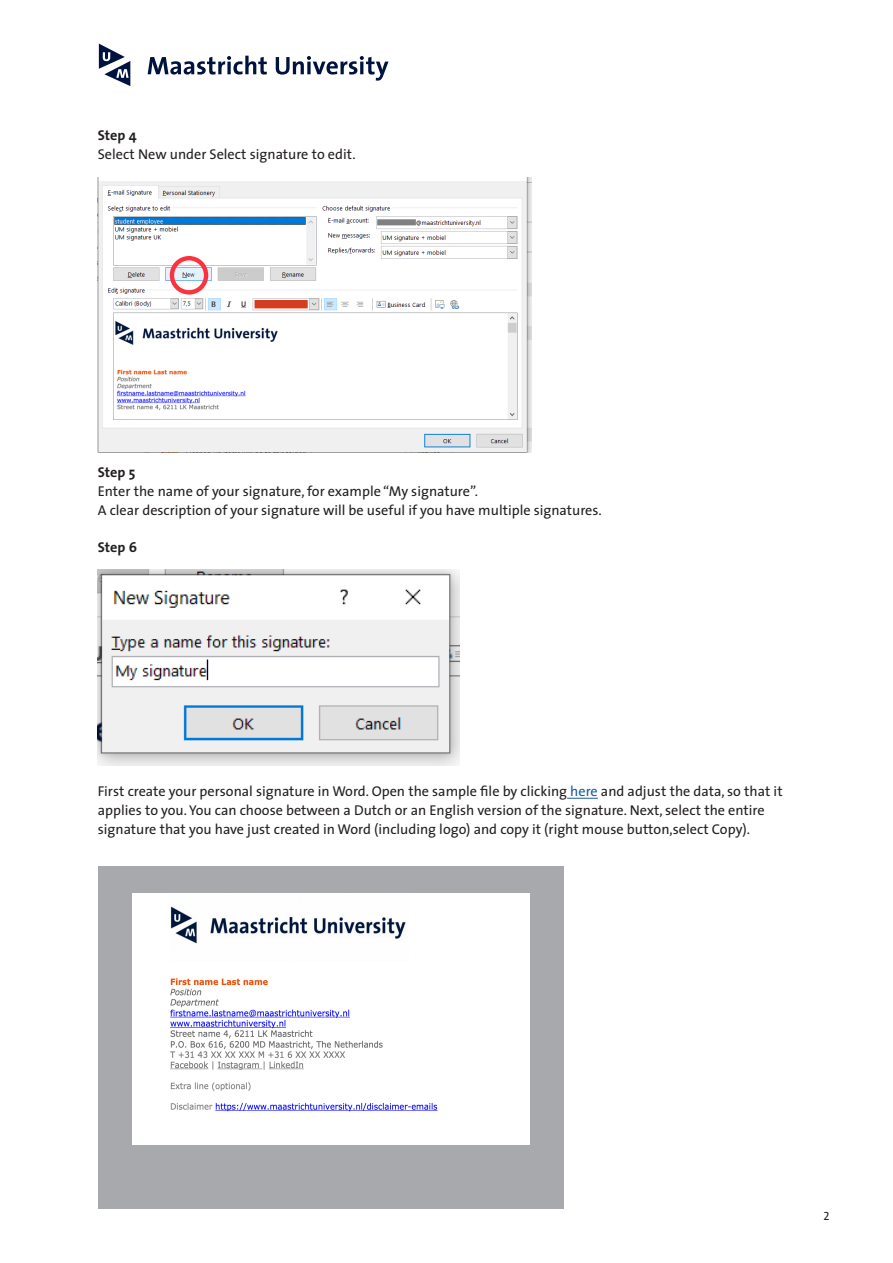
<style>
.page{position:relative;width:893px;height:1263px;background:#fff}
.page>*{position:absolute;margin:0;border:0;box-sizing:border-box;transform-origin:0 0}
.platte_tekst{font:14.25px/18.8px "The Sans";color:#231f20}
.onderschrift_afbeeld{font:14.25px "The Sans";color:#231f20}
.onderschrift_afbeeld-2{font:700 14.25px "The Sans";color:#231f20}
.t1{font:12px "The Sans Caps";color:#231f20}
.s1{color:#175d9e}
</style>
<div class="page">
<svg style="left:148px;top:56px;width:119px;height:19px"></svg>
<svg style="left:276px;top:56px;width:112px;height:25px"></svg>
<svg style="left:99px;top:44px;width:31px;height:42px"></svg>
<hr style="left:567px;top:798px;width:31px;height:1px;background:#175d9e">
<div style="left:98px;top:866px;width:465px;height:343px;background:#a8a9ad"></div>
<img style="left:132px;top:893px;width:398px;height:252px">
<img style="left:98px;top:177px;width:433px;height:275px">
<img style="left:98px;top:570px;width:361px;height:196px">
<div style="left:170px;top:256px;width:38px;height:39px;border:4px solid #fb333e;border-radius:50%"></div>
<p class="onderschrift_afbeeld-2" style="left:98px;top:123px;width:40px">Step 4</p>
<p class="onderschrift_afbeeld" style="left:98px;top:142px;width:259px">Select New under Select signature to edit.</p>
<p class="onderschrift_afbeeld-2" style="left:98px;top:461px;width:39px">Step 5</p>
<p class="onderschrift_afbeeld" style="left:98px;top:479px;width:382px">Enter the name of your signature, for example “My signature”.</p>
<p class="onderschrift_afbeeld" style="left:98px;top:498px;width:505px">A clear description of your signature will be useful if you have multiple signatures.</p>
<p class="onderschrift_afbeeld-2" style="left:98px;top:536px;width:41px">Step 6</p>
<p class="platte_tekst" style="left:98px;top:781px;width:686px">First create your personal signature in Word. Open the sample file by clicking <span class="s1">here</span> and adjust the data, so that it applies to you. You can choose between a Dutch or an English version of the signature. Next, select the entire</p>
<p class="platte_tekst" style="left:98px;top:819px;width:654px">signature that you have just created in Word (including logo) and copy it (right mouse button,select Copy).</p>
<p class="t1" style="left:823px;top:1206px;width:8px">2</p>
</div>
